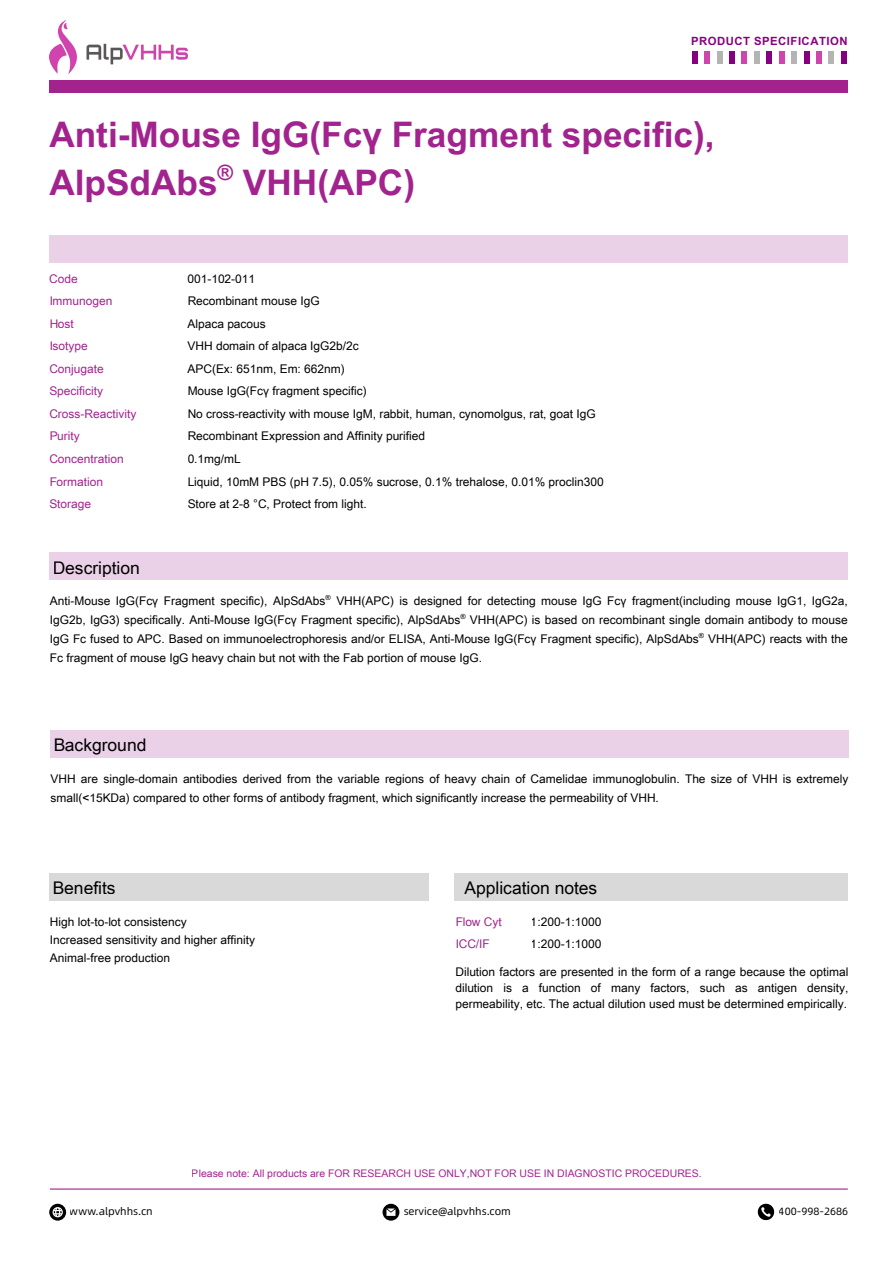
<style>
.page{position:relative;width:894px;height:1264px;background:#fff}
.page>*{position:absolute;margin:0;border:0;box-sizing:border-box;transform-origin:0 0}
.t1{font:700 35.25px/48.4px "Arial Unicode MS";color:#a2238e}
.t2{font:700 21.15px "Arial Unicode MS";color:#a2238e}
.t3{font:17.4px "Arial Unicode MS";color:#000}
.t4{font:12px/18.9px "Arial Unicode MS";color:#000;text-align:justify}
.t5{font:12px "Arial Unicode MS";color:#a2238e}
.t6{font:700 11.25px "Arial Unicode MS";letter-spacing:.045em;color:#860081}
.t7{font:10.5px "Arial Unicode MS";color:#a2238e}
.t8{font:10.5px "Alibaba Pu Hui Ti";color:#000}
.t9{font:7.2px "Arial Unicode MS";color:#000}
</style>
<div class="page">
<div style="left:49px;top:80px;width:798px;height:13px;background:#a2238e"></div>
<hr style="left:50px;top:1188px;width:797px;height:1px;background:#a2238e">
<svg style="left:49px;top:1203px;width:17px;height:17px"></svg>
<svg style="left:382px;top:1203px;width:17px;height:17px"></svg>
<svg style="left:757px;top:1203px;width:17px;height:17px"></svg>
<img style="left:50px;top:21px;width:137px;height:53px">
<div style="left:691px;top:51px;width:6px;height:12px;background:#860081"></div>
<div style="left:704px;top:51px;width:5px;height:12px;background:#d144ad"></div>
<div style="left:716px;top:51px;width:6px;height:12px;background:#b4b4b4"></div>
<div style="left:729px;top:51px;width:5px;height:12px;background:#860081"></div>
<div style="left:741px;top:51px;width:6px;height:12px;background:#d144ad"></div>
<div style="left:753px;top:51px;width:6px;height:12px;background:#b4b4b4"></div>
<div style="left:766px;top:51px;width:5px;height:12px;background:#860081"></div>
<div style="left:778px;top:51px;width:6px;height:12px;background:#d144ad"></div>
<div style="left:791px;top:51px;width:5px;height:12px;background:#b4b4b4"></div>
<div style="left:803px;top:51px;width:6px;height:12px;background:#860081"></div>
<div style="left:816px;top:51px;width:5px;height:12px;background:#d144ad"></div>
<div style="left:828px;top:51px;width:6px;height:12px;background:#b4b4b4"></div>
<div style="left:840px;top:51px;width:6px;height:12px;background:#860081"></div>
<div style="left:49px;top:235px;width:798px;height:28px;background:#ebd1e7"></div>
<div style="left:49px;top:552px;width:798px;height:28px;background:#ebd1e7"></div>
<div style="left:50px;top:729px;width:798px;height:28px;background:#ebd1e7"></div>
<div style="left:49px;top:872px;width:380px;height:28px;background:#d9d9d9"></div>
<div style="left:454px;top:872px;width:393px;height:28px;background:#d9d9d9"></div>
<p class="t6" style="left:691px;top:33px;width:158px">PRODUCT SPECIFICATION</p>
<h1 class="t1" style="left:49px;top:108px;width:666px">Anti-Mouse IgG(Fcγ Fragment specific),<br>AlpSdAbs VHH(APC)</h1>
<h2 class="t2" style="left:217px;top:158px;width:17px">®</h2>
<p class="t5" style="left:49px;top:270px;width:30px">Code</p>
<p class="t4" style="left:187px;top:268px;width:69px">001-102-011</p>
<p class="t5" style="left:49px;top:292px;width:65px">Immunogen</p>
<p class="t4" style="left:187px;top:291px;width:134px">Recombinant mouse IgG</p>
<p class="t5" style="left:49px;top:315px;width:26px">Host</p>
<p class="t4" style="left:187px;top:313px;width:80px">Alpaca pacous</p>
<p class="t5" style="left:49px;top:337px;width:40px">Isotype</p>
<p class="t4" style="left:187px;top:336px;width:173px">VHH domain of alpaca IgG2b/2c</p>
<p class="t5" style="left:49px;top:360px;width:56px">Conjugate</p>
<p class="t4" style="left:187px;top:358px;width:159px">APC(Ex: 651nm, Em: 662nm)</p>
<p class="t5" style="left:49px;top:382px;width:55px">Specificity</p>
<p class="t4" style="left:187px;top:381px;width:181px">Mouse IgG(Fcγ fragment specific)</p>
<p class="t5" style="left:49px;top:405px;width:88px">Cross-Reactivity</p>
<p class="t4" style="left:187px;top:403px;width:409px">No cross-reactivity with mouse IgM, rabbit, human, cynomolgus, rat, goat IgG</p>
<p class="t5" style="left:49px;top:427px;width:32px">Purity</p>
<p class="t4" style="left:187px;top:426px;width:239px">Recombinant Expression and Affinity purified</p>
<p class="t5" style="left:49px;top:450px;width:76px">Concentration</p>
<p class="t4" style="left:187px;top:449px;width:55px">0.1mg/mL</p>
<p class="t5" style="left:49px;top:473px;width:55px">Formation</p>
<p class="t4" style="left:187px;top:471px;width:417px">Liquid, 10mM PBS (pH 7.5), 0.05% sucrose, 0.1% trehalose, 0.01% proclin300</p>
<p class="t5" style="left:49px;top:495px;width:43px">Storage</p>
<p class="t4" style="left:187px;top:494px;width:181px">Store at 2-8 °C, Protect from light.</p>
<h3 class="t3" style="left:53px;top:555px;width:89px">Description</h3>
<p class="t4" style="left:50px;top:591px;width:799px">Anti-Mouse IgG(Fcγ Fragment specific), AlpSdAbs VHH(APC) is designed for detecting mouse IgG Fcγ fragment(including mouse IgG1, IgG2a, IgG2b, IgG3) specifically. Anti-Mouse IgG(Fcγ Fragment specific), AlpSdAbs VHH(APC) is based on recombinant single domain antibody to mouse IgG Fc fused to APC. Based on immunoelectrophoresis and/or ELISA, Anti-Mouse IgG(Fcγ Fragment specific), AlpSdAbs VHH(APC) reacts with the Fc fragment of mouse IgG heavy chain but not with the Fab portion of mouse IgG.</p>
<p class="t9" style="left:325px;top:592px;width:7px">®</p>
<p class="t9" style="left:460px;top:611px;width:7px">®</p>
<p class="t9" style="left:698px;top:630px;width:7px">®</p>
<h3 class="t3" style="left:53px;top:732px;width:95px">Background</h3>
<p class="t4" style="left:51px;top:768px;width:799px">VHH are single-domain antibodies derived from the variable regions of heavy chain of Camelidae immunoglobulin. The size of VHH is extremely small(&lt;15KDa) compared to other forms of antibody fragment, which significantly increase the permeability of VHH.</p>
<h3 class="t3" style="left:53px;top:875px;width:64px">Benefits</h3>
<h3 class="t3" style="left:464px;top:875px;width:134px">Application notes</h3>
<p class="t4" style="left:50px;top:912px;width:207px;line-height:18px;text-align:left">High lot-to-lot consistency<br>Increased sensitivity and higher affinity<br>Animal-free production</p>
<p class="t5" style="left:455px;top:912px;width:48px">Flow Cyt</p>
<p class="t4" style="left:531px;top:911px;width:72px">1:200-1:1000</p>
<p class="t5" style="left:455px;top:935px;width:36px">ICC/IF</p>
<p class="t4" style="left:531px;top:934px;width:72px">1:200-1:1000</p>
<p class="t4" style="left:455px;top:963px;width:394px;line-height:15.9px">Dilution factors are presented in the form of a range because the optimal dilution is a function of many factors, such as antigen density, permeability, etc. The actual dilution used must be determined empirically.</p>
<p class="t7" style="left:192px;top:1165px;width:511px">Please note: All products are FOR RESEARCH USE ONLY,NOT FOR USE IN DIAGNOSTIC PROCEDURES.</p>
<p class="t8" style="left:70px;top:1204px;width:84px">www.alpvhhs.cn</p>
<p class="t8" style="left:778px;top:1204px;width:71px">400-998-2686</p>
<p class="t8" style="left:403px;top:1204px;width:109px">service@alpvhhs.com</p>
</div>
